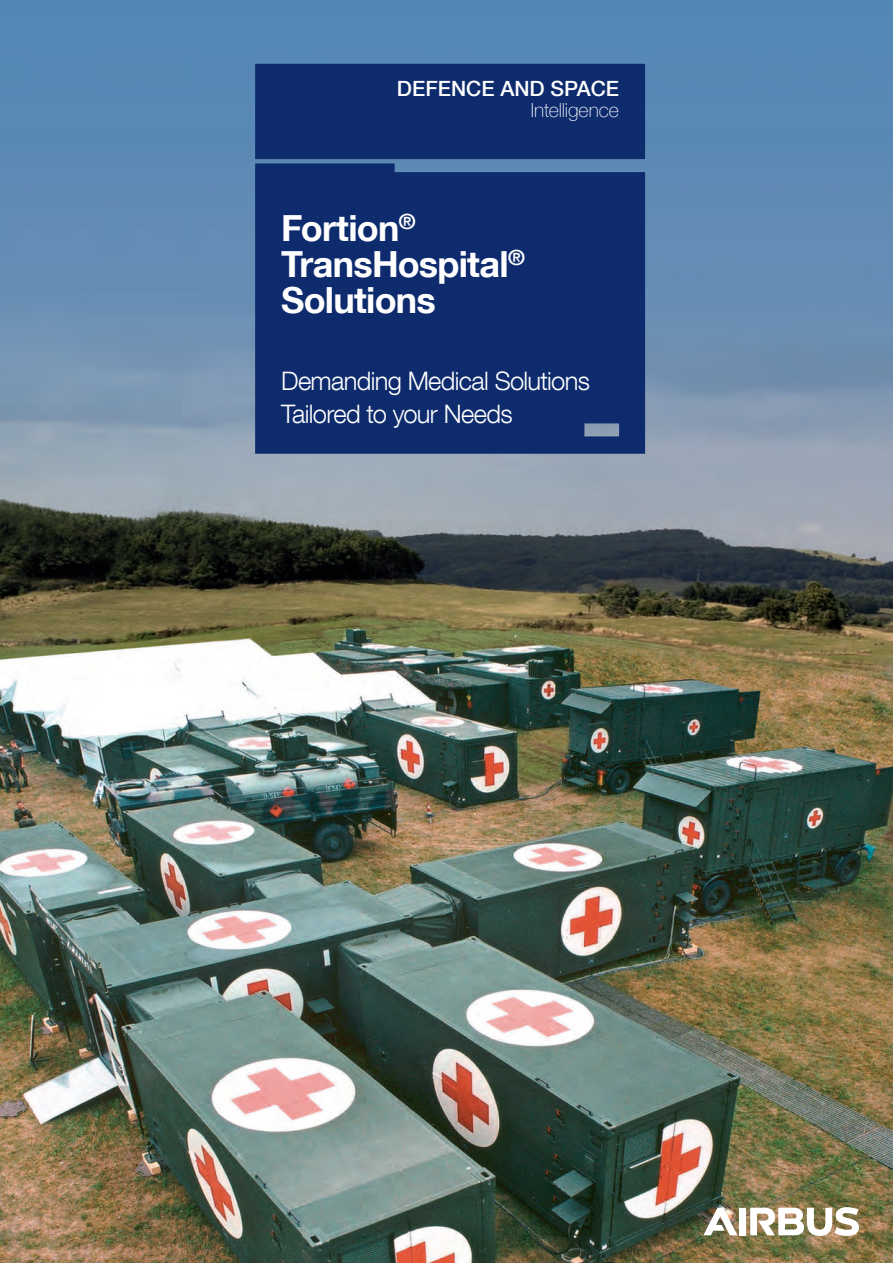
<style>
.page{position:relative;width:893px;height:1263px;background:#fff}
.page>*{position:absolute;margin:0;border:0;box-sizing:border-box;transform-origin:0 0}
.t1{font:700 36px/36px "Helvetica Neue LT Com";letter-spacing:-.02em;color:#fff}
.t2{font:300 25.5px/33.6px "Helvetica Neue LT Com";letter-spacing:-.025em;color:#fff}
.t3{font:500 21px "Helvetica Neue LT Com";color:#fff}
.t4{font:100 19.5px "Helvetica Neue LT Com";letter-spacing:-.005em;color:#fff}
</style>
<div class="page">
<img style="left:0;top:0;width:893px;height:1263px">
<div style="left:739px;top:1208px;width:7px;height:27px;background:#fff"></div>
<svg style="left:703px;top:1208px;width:34px;height:27px"></svg>
<svg style="left:750px;top:1207px;width:109px;height:29px"></svg>
<div style="left:255px;top:64px;width:390px;height:390px;background:#0d2b6d"></div>
<p class="t3" style="left:397px;top:76px;width:224px">DEFENCE AND SPACE</p>
<p class="t4" style="left:531px;top:99px;width:90px">Intelligence</p>
<h1 class="t1" style="left:281px;top:209px;width:245px">Fortion<sup>®<br></sup>TransHospital<sup>®<br></sup>Solutions</h1>
<p class="t2" style="left:281px;top:363px;width:310px">Demanding Medical Solutions<br>Tailored to your Needs</p>
</div>
